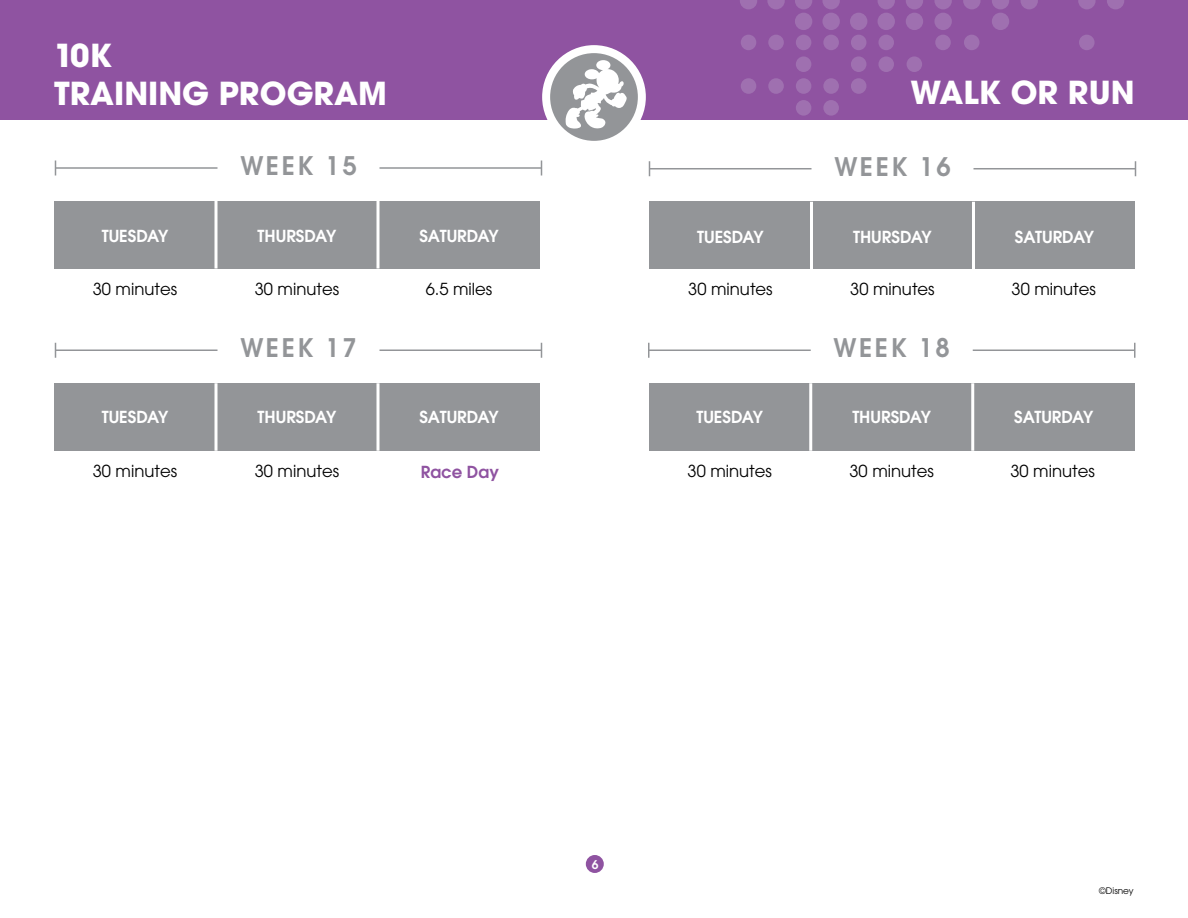
<style>
.page{position:relative;width:1188px;height:918px;background:#fff}
.page>*{position:absolute;margin:0;border:0;box-sizing:border-box;transform-origin:0 0}
.t1{font:700 31.5px/37.8px "Avant Garde";color:#fff}
.t2{font:600 25.5px "Avant Garde";letter-spacing:.1em;color:#939598}
.t3{font:16.5px "Avant Garde";color:#000}
.t4{font:600 16.5px "Avant Garde";color:#fff}
.t5{font:600 16.5px "Avant Garde";color:#8f53a1}
.t6{font:600 12px "Avant Garde";color:#fff}
.t7{font:9px "Avant Garde";color:#000}
</style>
<div class="page">
<div style="left:650px;top:202px;width:486px;height:67px;background:#939598"></div>
<hr style="left:810px;top:202px;width:3px;height:67px;background:#fff">
<hr style="left:972px;top:202px;width:3px;height:67px;background:#fff">
<hr style="left:650px;top:168px;width:162px;height:1px;background:#939598">
<hr style="left:974px;top:168px;width:162px;height:1px;background:#939598">
<svg style="left:649px;top:161px;width:1px;height:15px"></svg>
<svg style="left:1135px;top:161px;width:1px;height:15px"></svg>
<div style="left:54px;top:201px;width:486px;height:68px;background:#939598"></div>
<svg style="left:214px;top:201px;width:4px;height:68px"></svg>
<svg style="left:376px;top:201px;width:4px;height:68px"></svg>
<hr style="left:56px;top:167px;width:162px;height:2px;background:#939598">
<hr style="left:380px;top:167px;width:162px;height:2px;background:#939598">
<svg style="left:55px;top:161px;width:1px;height:15px"></svg>
<svg style="left:541px;top:161px;width:1px;height:15px"></svg>
<div style="left:54px;top:383px;width:486px;height:68px;background:#939598"></div>
<svg style="left:214px;top:383px;width:4px;height:68px"></svg>
<svg style="left:376px;top:383px;width:4px;height:68px"></svg>
<hr style="left:56px;top:350px;width:162px;height:1px;background:#939598">
<hr style="left:380px;top:350px;width:162px;height:1px;background:#939598">
<svg style="left:55px;top:343px;width:1px;height:15px"></svg>
<svg style="left:541px;top:343px;width:1px;height:15px"></svg>
<div style="left:649px;top:383px;width:486px;height:68px;background:#939598"></div>
<hr style="left:809px;top:383px;width:3px;height:68px;background:#fff">
<hr style="left:971px;top:383px;width:3px;height:68px;background:#fff">
<hr style="left:649px;top:350px;width:162px;height:1px;background:#939598">
<hr style="left:973px;top:350px;width:162px;height:1px;background:#939598">
<svg style="left:648px;top:343px;width:2px;height:15px"></svg>
<svg style="left:1134px;top:343px;width:2px;height:15px"></svg>
<div style="left:586px;top:855px;width:18px;height:18px;background:#8f53a1;border-radius:50%"></div>
<div style="left:0;top:0;width:1188px;height:120px;background:#8f53a1"></div>
<svg style="left:542px;top:45px;width:104px;height:96px"></svg>
<svg style="left:878px;top:0;width:17px;height:9px"></svg>
<svg style="left:1107px;top:0;width:17px;height:9px"></svg>
<svg style="left:1078px;top:0;width:18px;height:9px"></svg>
<svg style="left:1021px;top:0;width:17px;height:9px"></svg>
<svg style="left:992px;top:0;width:17px;height:9px"></svg>
<svg style="left:963px;top:0;width:18px;height:9px"></svg>
<svg style="left:934px;top:0;width:18px;height:9px"></svg>
<svg style="left:906px;top:0;width:17px;height:9px"></svg>
<div style="left:851px;top:78px;width:15px;height:16px;background:#9f70b0;border-radius:50%"></div>
<svg style="left:822px;top:0;width:18px;height:9px"></svg>
<div style="left:823px;top:78px;width:16px;height:16px;background:#9f70b0;border-radius:50%"></div>
<svg style="left:795px;top:0;width:17px;height:9px"></svg>
<div style="left:796px;top:78px;width:15px;height:16px;background:#9f70b0;border-radius:50%"></div>
<svg style="left:767px;top:0;width:18px;height:9px"></svg>
<div style="left:768px;top:78px;width:16px;height:16px;background:#9f70b0;border-radius:50%"></div>
<svg style="left:740px;top:0;width:17px;height:9px"></svg>
<div style="left:741px;top:78px;width:15px;height:16px;background:#9f70b0;border-radius:50%"></div>
<div style="left:823px;top:100px;width:16px;height:16px;background:#9f70b0;border-radius:50%"></div>
<div style="left:796px;top:100px;width:15px;height:16px;background:#9f70b0;border-radius:50%"></div>
<div style="left:878px;top:35px;width:16px;height:15px;background:#9f70b0;border-radius:50%"></div>
<div style="left:1079px;top:35px;width:16px;height:15px;background:#9f70b0;border-radius:50%"></div>
<div style="left:964px;top:35px;width:16px;height:15px;background:#9f70b0;border-radius:50%"></div>
<div style="left:935px;top:35px;width:16px;height:15px;background:#9f70b0;border-radius:50%"></div>
<div style="left:851px;top:35px;width:15px;height:15px;background:#9f70b0;border-radius:50%"></div>
<div style="left:823px;top:35px;width:16px;height:15px;background:#9f70b0;border-radius:50%"></div>
<div style="left:796px;top:35px;width:15px;height:15px;background:#9f70b0;border-radius:50%"></div>
<div style="left:768px;top:35px;width:16px;height:15px;background:#9f70b0;border-radius:50%"></div>
<div style="left:741px;top:35px;width:15px;height:15px;background:#9f70b0;border-radius:50%"></div>
<div style="left:878px;top:56px;width:16px;height:16px;background:#9f70b0;border-radius:50%"></div>
<div style="left:907px;top:56px;width:15px;height:16px;background:#9f70b0;border-radius:50%"></div>
<div style="left:851px;top:56px;width:15px;height:16px;background:#9f70b0;border-radius:50%"></div>
<div style="left:796px;top:56px;width:15px;height:16px;background:#9f70b0;border-radius:50%"></div>
<div style="left:878px;top:13px;width:17px;height:17px;background:#9f70b0;border-radius:50%"></div>
<div style="left:992px;top:13px;width:17px;height:17px;background:#9f70b0;border-radius:50%"></div>
<div style="left:934px;top:13px;width:18px;height:17px;background:#9f70b0;border-radius:50%"></div>
<div style="left:906px;top:13px;width:17px;height:17px;background:#9f70b0;border-radius:50%"></div>
<div style="left:850px;top:13px;width:17px;height:17px;background:#9f70b0;border-radius:50%"></div>
<div style="left:822px;top:13px;width:18px;height:17px;background:#9f70b0;border-radius:50%"></div>
<div style="left:795px;top:13px;width:17px;height:17px;background:#9f70b0;border-radius:50%"></div>
<h1 class="t1" style="left:54px;top:36px;width:334px">10K<br>TRAINING PROGRAM</h1>
<h1 class="t1" style="left:910px;top:74px;width:226px">WALK OR RUN</h1>
<h2 class="t2" style="left:240px;top:149px;width:118px">WEEK 15</h2>
<h2 class="t2" style="left:834px;top:150px;width:118px">WEEK 16</h2>
<p class="t4" style="left:102px;top:225px;width:68px">TUESDAY</p>
<p class="t4" style="left:258px;top:225px;width:80px">THURSDAY</p>
<p class="t4" style="left:419px;top:225px;width:81px">SATURDAY</p>
<p class="t4" style="left:697px;top:226px;width:68px">TUESDAY</p>
<p class="t4" style="left:853px;top:226px;width:80px">THURSDAY</p>
<p class="t4" style="left:1015px;top:226px;width:81px">SATURDAY</p>
<p class="t3" style="left:93px;top:279px;width:86px">30 minutes</p>
<p class="t3" style="left:255px;top:279px;width:86px">30 minutes</p>
<p class="t3" style="left:426px;top:279px;width:68px">6.5 miles</p>
<p class="t3" style="left:688px;top:279px;width:86px">30 minutes</p>
<p class="t3" style="left:850px;top:279px;width:86px">30 minutes</p>
<p class="t3" style="left:1012px;top:279px;width:86px">30 minutes</p>
<h2 class="t2" style="left:240px;top:331px;width:118px">WEEK 17</h2>
<h2 class="t2" style="left:834px;top:331px;width:118px">WEEK 18</h2>
<p class="t4" style="left:102px;top:406px;width:68px">TUESDAY</p>
<p class="t4" style="left:258px;top:406px;width:80px">THURSDAY</p>
<p class="t4" style="left:419px;top:406px;width:81px">SATURDAY</p>
<p class="t4" style="left:696px;top:406px;width:68px">TUESDAY</p>
<p class="t4" style="left:852px;top:406px;width:80px">THURSDAY</p>
<p class="t4" style="left:1014px;top:406px;width:81px">SATURDAY</p>
<p class="t3" style="left:93px;top:461px;width:86px">30 minutes</p>
<p class="t3" style="left:255px;top:461px;width:86px">30 minutes</p>
<p class="t5" style="left:421px;top:461px;width:80px">Race Day</p>
<p class="t3" style="left:688px;top:461px;width:86px">30 minutes</p>
<p class="t3" style="left:850px;top:461px;width:86px">30 minutes</p>
<p class="t3" style="left:1010px;top:461px;width:86px">30 minutes</p>
<p class="t6" style="left:592px;top:857px;width:8px">6</p>
<p class="t7" style="left:1099px;top:885px;width:36px">©Disney</p>
</div>
